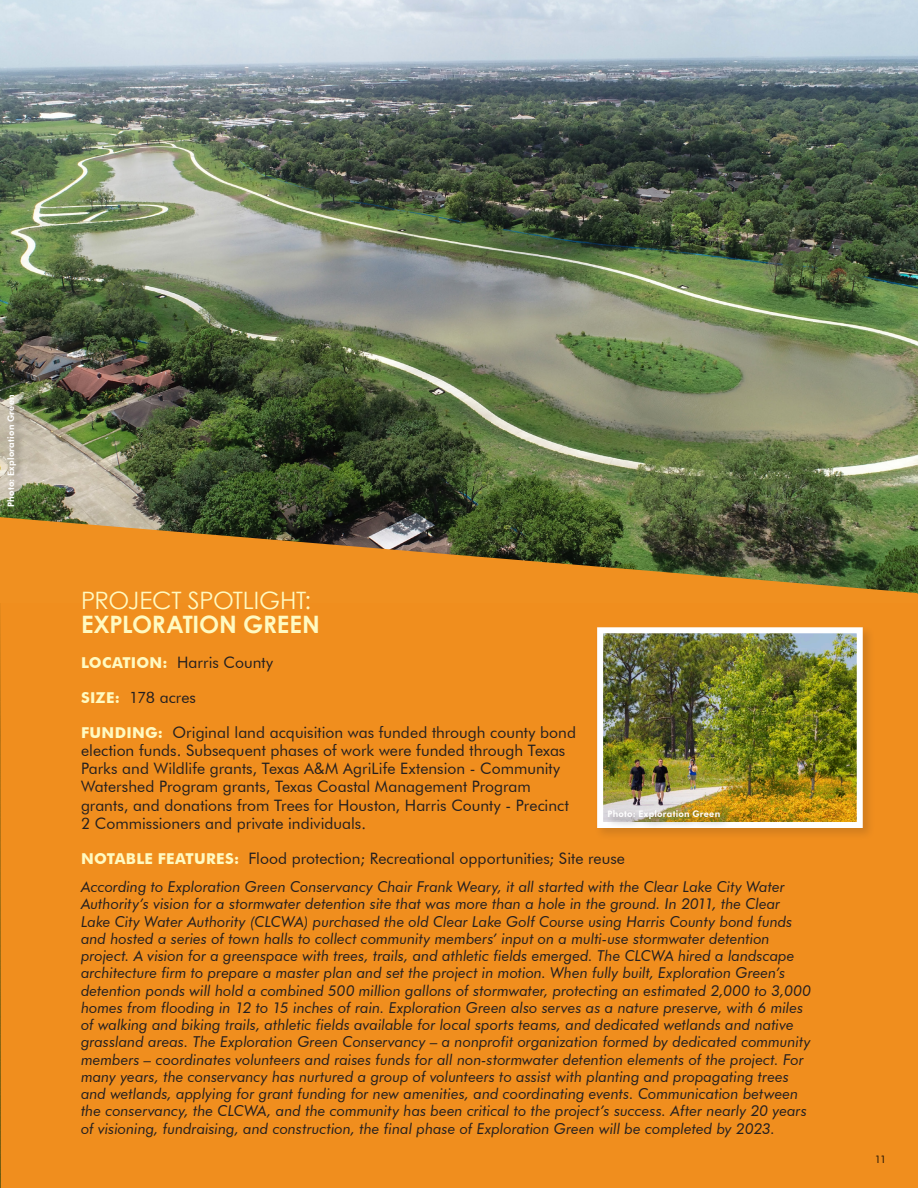
<style>
.page{position:relative;width:918px;height:1188px;background:#fff}
.page>*{position:absolute;margin:0;border:0;box-sizing:border-box;transform-origin:0 0}
.t1{font:24px/24px "Century Gothic";letter-spacing:-.01em;color:#fffac1}
.t2{font:15.75px/18.1px "Futura BT";color:#231f20}
.t3{font:italic 15px/17.2px "Futura BT";color:#231f20}
.t4{font:10.5px "Futura BT";color:#231f20}
.Heading_2{font:800 9px "Futura BT";letter-spacing:.025em;color:#fff}
.s1{font-weight:700}
.s2{font-weight:700;font-size:15px;color:#fffac1}
</style>
<div class="page">
<div style="left:0;top:603px;width:918px;height:585px;background:#f08e1e"></div>
<img style="left:0;top:0;width:918px;height:517px">
<svg style="left:0;top:517px;width:918px;height:86px;background:#a57529"></svg>
<div style="left:594px;top:624px;width:281px;height:216px;background:#231f20;opacity:.15"></div>
<img style="left:604px;top:634px;width:252px;height:187px">
<div style="left:597px;top:627px;width:266px;height:201px;border:6px solid #fff"></div>
<div style="left:606px;top:808px;width:125px;height:23px;background:#231f20;opacity:.5"></div>
<div style="left:5px;top:392px;width:23px;height:127px;background:#231f20;opacity:.5"></div>
<p class="Heading_2" style="left:6px;top:507px;width:114px;rotate:-90deg">Photo: Exploration Green</p>
<p class="t1" style="left:81px;top:588px;width:240px">PROJECT SPOTLIGHT:<br><span class="s1">EXPLORATION GREEN</span></p>
<p class="t2" style="left:81px;top:653px;width:194px"><span class="s2">LOCATION:</span> Harris County</p>
<p class="t2" style="left:81px;top:688px;width:117px"><span class="s2">SIZE:</span> 178 acres</p>
<p class="t2" style="left:81px;top:723px;width:497px"><span class="s2">FUNDING:</span> Original land acquisition was funded through county bond election funds. Subsequent phases of work were funded through Texas Parks and Wildlife grants, Texas A&amp;M AgriLife Extension - Community Watershed Program grants, Texas Coastal Management Program grants, and donations from Trees for Houston, Harris County - Precinct 2 Commissioners and private individuals.</p>
<p class="t2" style="left:81px;top:849px;width:545px"><span class="s2">NOTABLE FEATURES:</span> Flood protection; Recreational opportunities; Site reuse</p>
<p class="Heading_2" style="left:608px;top:808px;width:114px">Photo: Exploration Green</p>
<p class="t3" style="left:81px;top:878px;width:732px">According to Exploration Green Conservancy Chair Frank Weary, it all started with the Clear Lake City Water Authority’s vision for a stormwater detention site that was more than a hole in the ground. In 2011, the Clear Lake City Water Authority (CLCWA) purchased the old Clear Lake Golf Course using Harris County bond funds and hosted a series of town halls to collect community members’ input on a multi-use stormwater detention project. A vision for a greenspace with trees, trails, and athletic fields emerged. The CLCWA hired a landscape architecture firm to prepare a master plan and set the project in motion. When fully built, Exploration Green’s detention ponds will hold a combined 500 million gallons of stormwater, protecting an estimated 2,000 to 3,000 homes from flooding in 12 to 15 inches of rain. Exploration Green also serves as a nature preserve, with 6 miles of walking and biking trails, athletic fields available for local sports teams, and dedicated wetlands and native grassland areas. The Exploration Green Conservancy – a nonprofit organization formed by dedicated community members – coordinates volunteers and raises funds for all non-stormwater detention elements of the project. For many years, the conservancy has nurtured a group of volunteers to assist with planting and propagating trees and wetlands, applying for grant funding for new amenities, and coordinating events. Communication between the conservancy, the CLCWA, and the community has been critical to the project’s success. After nearly 20 years of visioning, fundraising, and construction, the final phase of Exploration Green will be completed by 2023.</p>
<p class="t4" style="left:875px;top:1153px;width:13px">11</p>
</div>
